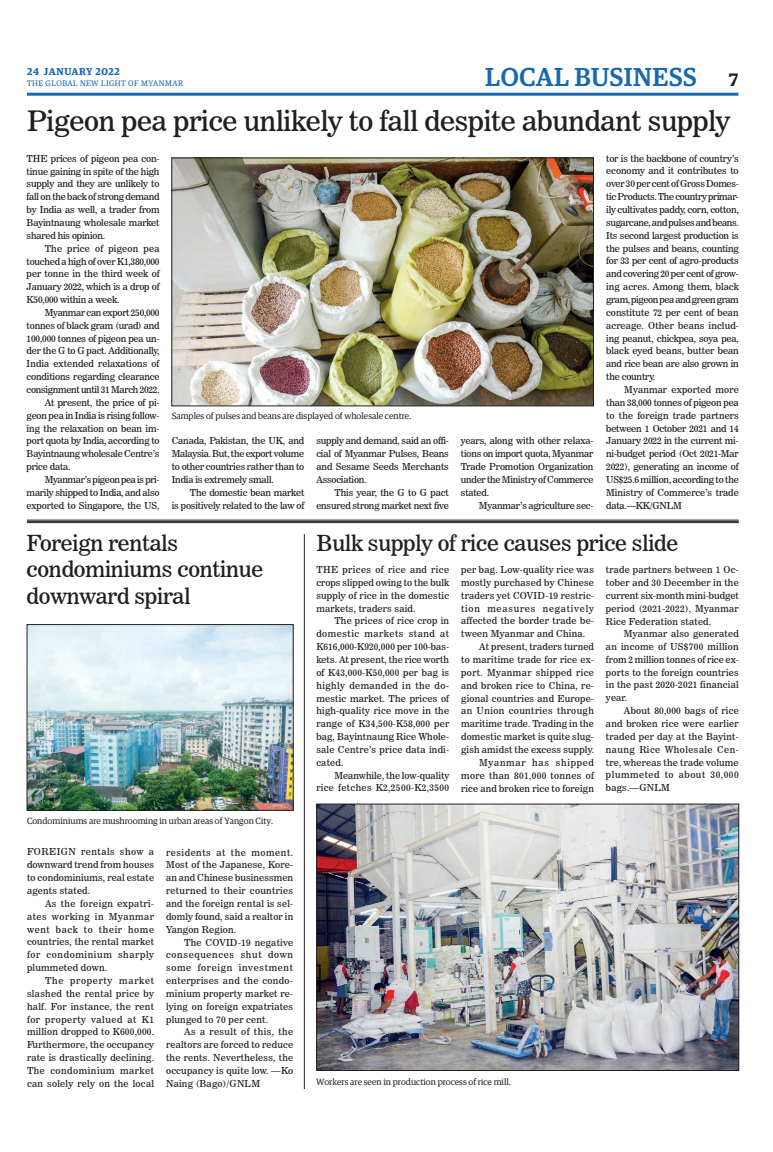
<style>
.page{position:relative;width:773px;height:1152px;background:#fff}
.page>*{position:absolute;margin:0;border:0;box-sizing:border-box;transform-origin:0 0}
._3_Clm_Head{font:28px "News 706 BT Roman C";letter-spacing:-.01em;color:#231f20}
.t1{font:500 26px "Guardian Egyp";letter-spacing:.02em;color:#1768b4}
._2_Clm_Head{font:22px/26.4px "News 706 BT Roman C";letter-spacing:-.01em;color:#231f20}
.t2{font:600 10px "Guardian Egyp";letter-spacing:.06em;color:#1768b4}
._2nd_Body{font:9.5px/12.9px "News 706 BT Roman C";letter-spacing:.015em;color:#231f20;text-align:justify}
.Normal_Para{font:9.5px/12.9px "News 706 BT Roman C";letter-spacing:.01em;color:#231f20;text-align:justify}
._2nd_Body-2{font:9.5px/12.9px "News 706 BT Roman C";letter-spacing:-.02em;color:#231f20;text-align:right}
.t3{font:9px "Guardian Egyp";color:#231f20}
.t4{font:8px "Guardian Egyp";letter-spacing:.06em;color:#1768b4}
.s1{font-weight:600;font-size:18px;color:#231f20}
</style>
<div class="page">
<hr style="left:27px;top:93px;width:711px;height:3px;background:#1768b4">
<img style="left:174px;top:160px;width:417px;height:244px">
<div style="left:172px;top:158px;width:421px;height:248px;border:1px solid #231f20"></div>
<img style="left:318px;top:806px;width:418px;height:263px">
<div style="left:316px;top:804px;width:422px;height:267px;border:1px solid #231f20"></div>
<hr style="left:27px;top:520px;width:711px;height:1px;background:#231f20">
<hr style="left:27px;top:521px;width:711px;height:1px;background:#231f20">
<hr style="left:27px;top:522px;width:711px;height:1px;background:#231f20">
<img style="left:29px;top:626px;width:262px;height:182px">
<div style="left:27px;top:624px;width:266px;height:186px;border:1px solid #231f20"></div>
<hr style="left:304px;top:534px;width:1px;height:555px;background:#231f20">
<p class="t2" style="left:27px;top:64px;width:94px">24 JANUARY 2022</p>
<p class="t4" style="left:27px;top:78px;width:158px">THE GLOBAL NEW LIGHT OF MYANMAR</p>
<h2 class="t1" style="left:485px;top:59px;width:255px">LOCAL BUSINESS <span class="s1">7</span></h2>
<p class="_3_Clm_Head" style="left:27px;top:105px;width:704px">Pigeon pea price unlikely to fall despite abundant supply</p>
<p class="Normal_Para" style="left:27px;top:152px;width:134px">THE prices of pigeon pea con&shy;tinue gaining in spite of the high supply and they are unlikely to fall on the back of strong demand by India as well, a trader from Bayintnaung wholesale market shared his opinion.</p>
<p class="_2nd_Body" style="left:27px;top:242px;width:134px;text-indent:18px">The price of pigeon pea touched a high of over K1,380,000 per tonne in the third week of January 2022, which is a drop of K50,000 within a week.</p>
<p class="_2nd_Body" style="left:27px;top:306px;width:134px;text-indent:18px">Myanmar can export 250,000 tonnes of black gram (urad) and 100,000 tonnes of pigeon pea un&shy;der the G to G pact. Additionally, India extended relaxations of conditions regarding clearance consignment until 31 March 2022.</p>
<p class="_2nd_Body" style="left:27px;top:396px;width:134px;text-indent:18px">At present, the price of pi&shy;geon pea in India is rising follow&shy;ing the relaxation on bean im&shy;port quota by India, according to Bayintnaung wholesale Centre’s price data.</p>
<p class="_2nd_Body" style="left:27px;top:473px;width:134px;text-indent:18px">Myanmar’s pigeon pea is pri&shy;marily shipped to India, and also exported to Singapore, the US,</p>
<p class="t3" style="left:172px;top:409px;width:241px">Samples of pulses and beans are displayed of wholesale centre.</p>
<p class="_2nd_Body" style="left:172px;top:434px;width:134px">Canada, Pakistan, the UK, and Malaysia. But, the export volume to other countries rather than to India is extremely small.</p>
<p class="_2nd_Body-2" style="left:172px;top:486px;width:134px">The domestic bean market<br>is positively related to the law of</p>
<p class="_2nd_Body" style="left:316px;top:434px;width:134px">supply and demand, said an offi&shy;cial of Myanmar Pulses, Beans and Sesame Seeds Merchants Association.</p>
<p class="_2nd_Body-2" style="left:316px;top:486px;width:134px">This year, the G to G pact ensured strong market next five</p>
<p class="_2nd_Body" style="left:461px;top:434px;width:134px">years, along with other relaxa&shy;tions on import quota, Myanmar Trade Promotion Organization under the Ministry of Commerce stated.</p>
<p class="_2nd_Body-2" style="left:479px;top:499px;width:116px">Myanmar’s agriculture sec-</p>
<p class="_2nd_Body" style="left:606px;top:152px;width:134px">tor is the backbone of country’s economy and it contributes to over 30 per cent of Gross Domes&shy;tic Products. The country primar&shy;ily cultivates paddy, corn, cotton, sugarcane, and pulses and beans.<br>Its second largest production is the pulses and beans, counting for 33 per cent of agro-products and covering 20 per cent of grow&shy;ing acres. Among them, black gram, pigeon pea and green gram constitute 72 per cent of bean acreage. Other beans includ&shy;ing peanut, chickpea, soya pea, black eyed beans, butter bean and rice bean are also grown in the country.</p>
<p class="_2nd_Body" style="left:606px;top:383px;width:134px;text-indent:18px">Myanmar exported more than 38,000 tonnes of pigeon pea to the foreign trade partners between 1 October 2021 and 14<br>January 2022 in the current mi&shy;ni-budget period (Oct 2021-Mar 2022), generating an income of US$25.6 million, according to the Ministry of Commerce’s trade data.—KK/GNLM</p>
<p class="_2_Clm_Head" style="left:27px;top:530px;width:153px">Foreign rentals</p>
<p class="_2_Clm_Head" style="left:316px;top:530px;width:363px">Bulk supply of rice causes price slide</p>
<p class="_2_Clm_Head" style="left:27px;top:556px;width:238px">condominiums continue downward spiral</p>
<p class="Normal_Para" style="left:316px;top:563px;width:134px">THE prices of rice and rice crops slipped owing to the bulk supply of rice in the domestic markets, traders said.</p>
<p class="_2nd_Body" style="left:316px;top:615px;width:134px;text-indent:18px">The prices of rice crop in domestic markets stand at K616,000-K920,000 per 100-bas&shy;kets. At present, the rice worth of K43,000-K50,000 per bag is highly demanded in the do&shy;mestic market. The prices of high-quality rice move in the range of K34,500-K58,000 per bag, Bayintnaung Rice Whole&shy;sale Centre’s price data indi&shy;cated.</p>
<p class="_2nd_Body" style="left:316px;top:769px;width:134px;text-align:right">Meanwhile, the low-quality rice fetches K2,2500-K2,3500</p>
<p class="_2nd_Body" style="left:461px;top:563px;width:134px">per bag. Low-quality rice was mostly purchased by Chinese traders yet COVID-19 restric&shy;tion measures negatively affected the border trade be&shy;tween Myanmar and China.</p>
<p class="_2nd_Body" style="left:461px;top:640px;width:134px;text-indent:18px">At present, traders turned to maritime trade for rice ex&shy;port. Myanmar shipped rice and broken rice to China, re&shy;gional countries and Europe&shy;an Union countries through maritime trade. Trading in the domestic market is quite slug&shy;gish amidst the excess supply.</p>
<p class="_2nd_Body" style="left:461px;top:756px;width:134px;text-indent:18px">Myanmar has shipped more than 801,000 tonnes of rice and broken rice to foreign</p>
<p class="_2nd_Body" style="left:606px;top:563px;width:134px">trade partners between 1 Oc&shy;tober and 30 December in the current six-month mini-budget period (2021-2022), Myanmar Rice Federation stated.</p>
<p class="_2nd_Body" style="left:606px;top:628px;width:134px;text-indent:18px">Myanmar also generated an income of US$700 million from 2 million tonnes of rice ex&shy;ports to the foreign countries in the past 2020-2021 financial year.</p>
<p class="_2nd_Body" style="left:606px;top:704px;width:134px;text-indent:18px">About 80,000 bags of rice and broken rice were earlier traded per day at the Bayint&shy;naung Rice Wholesale Cen&shy;tre, whereas the trade volume plummeted to about 30,000 bags.—GNLM</p>
<p class="t3" style="left:27px;top:815px;width:248px">Condominiums are mushrooming in urban areas of Yangon City.</p>
<p class="Normal_Para" style="left:27px;top:846px;width:129px">FOREIGN rentals show a downward trend from houses to condominiums, real estate agents stated.</p>
<p class="_2nd_Body" style="left:27px;top:897px;width:129px;text-indent:18px">As the foreign expatri&shy;ates working in Myanmar went back to their home countries, the rental market for condominium sharply plummeted down.</p>
<p class="_2nd_Body" style="left:27px;top:974px;width:129px;text-indent:18px">The property market slashed the rental price by half. For instance, the rent for property valued at K1 million dropped to K600,000.<br>Furthermore, the occupancy rate is drastically declining.<br>The condominium market can solely rely on the local</p>
<p class="_2nd_Body" style="left:166px;top:846px;width:129px">residents at the moment.<br>Most of the Japanese, Kore&shy;an and Chinese businessmen returned to their countries and the foreign rental is sel&shy;domly found, said a realtor in Yangon Region.</p>
<p class="_2nd_Body" style="left:166px;top:936px;width:129px;text-indent:18px">The COVID-19 negative consequences shut down some foreign investment enterprises and the condo&shy;minium property market re&shy;lying on foreign expatriates plunged to 70 per cent.</p>
<p class="_2nd_Body" style="left:166px;top:1026px;width:129px;text-indent:18px">As a result of this, the realtors are forced to reduce the rents. Nevertheless, the occupancy is quite low. —Ko Naing (Bago)/GNLM</p>
<p class="t3" style="left:316px;top:1075px;width:196px">Workers are seen in production process of rice mill.</p>
</div>
